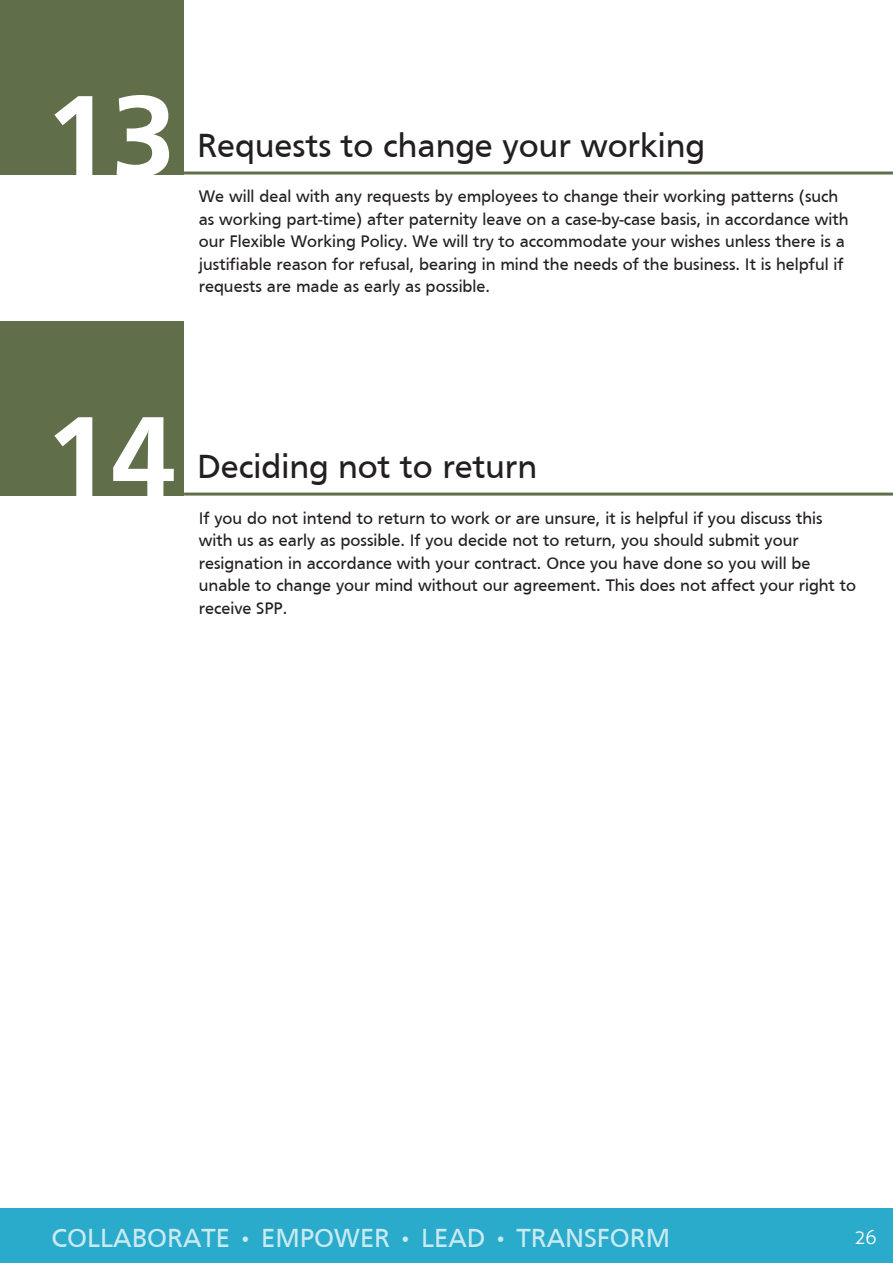
<style>
.page{position:relative;width:893px;height:1263px;background:#fff}
.page>*{position:absolute;margin:0;border:0;box-sizing:border-box;transform-origin:0 0}
.t1{font:700 119.85px "Frutiger";color:#fff}
.Headings{font:34.5px "Frutiger";color:#231f20}
.t2{font:27px "Frutiger";color:#caeaf2}
.t3{font:300 19.5px "Aller";color:#fff}
.t4{font:17.25px/22.5px "Frutiger";color:#231f20}
</style>
<div class="page">
<hr style="left:184px;top:171px;width:709px;height:3px;background:#606e49">
<hr style="left:184px;top:493px;width:709px;height:3px;background:#606e49">
<div style="left:0;top:0;width:183px;height:174px;background:#606e49"></div>
<div style="left:0;top:321px;width:183px;height:174px;background:#606e49"></div>
<div style="left:0;top:1209px;width:893px;height:54px;background:#2babcc"></div>
<p class="t1" style="left:47px;top:67px;width:130px">13</p>
<p class="Headings" style="left:197px;top:126px;width:510px">Requests to change your working</p>
<p class="t4" style="left:199px;top:185px;width:651px">We will deal with any requests by employees to change their working patterns (such as working part-time) after paternity leave on a case-by-case basis, in accordance with our Flexible Working Policy. We will try to accommodate your wishes unless there is a justifiable reason for refusal, bearing in mind the needs of the business. It is helpful if requests are made as early as possible.</p>
<p class="t1" style="left:47px;top:388px;width:130px">14</p>
<p class="Headings" style="left:197px;top:447px;width:342px">Deciding not to return</p>
<p class="t4" style="left:199px;top:506px;width:659px">If you do not intend to return to work or are unsure, it is helpful if you discuss this with us as early as possible. If you decide not to return, you should submit your resignation in accordance with your contract. Once you have done so you will be unable to change your mind without our agreement. This does not affect your right to receive SPP.</p>
<p class="t2" style="left:52px;top:1222px;width:620px">COLLABORATE • EMPOWER • LEAD • TRANSFORM</p>
<p class="t3" style="left:854px;top:1225px;width:24px">26</p>
</div>
